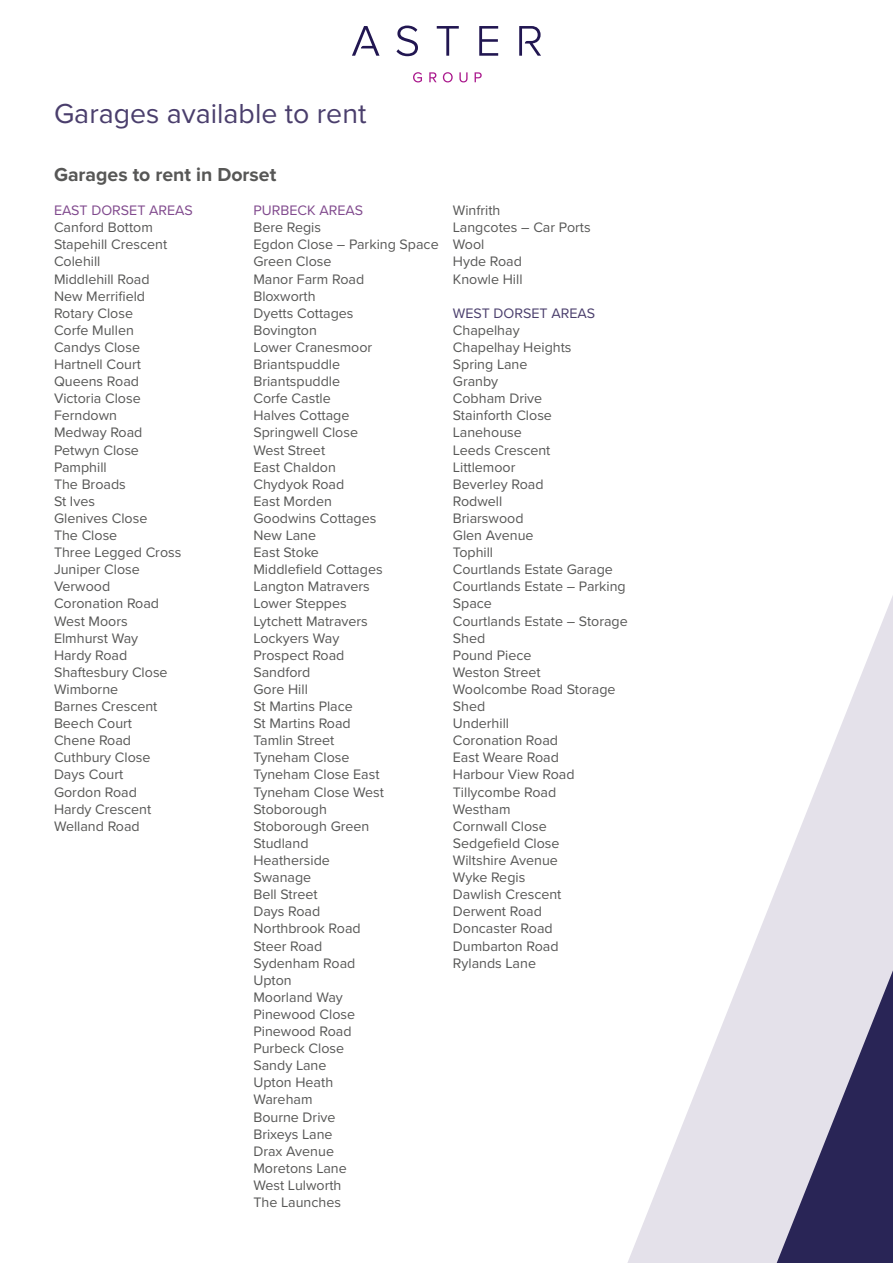
<style>
.page{position:relative;width:893px;height:1263px;background:#fff}
.page>*{position:absolute;margin:0;border:0;box-sizing:border-box;transform-origin:0 0}
.t1{font:28.5px "Proxima Nova";color:#4a3e6c}
.t2{font:700 19.5px "Proxima Nova";color:#575756}
.t3{font:14.25px/17.1px "Proxima Nova";color:#575756}
.t4{font:14.25px "Proxima Nova";color:#80498d}
.t5{font:14.25px "Proxima Nova";color:#4a3e6c}
</style>
<div class="page">
<svg style="left:627px;top:596px;width:266px;height:667px"></svg>
<svg style="left:770px;top:938px;width:123px;height:325px;background:#9592ac"></svg>
<svg style="left:413px;top:72px;width:9px;height:10px"></svg>
<svg style="left:429px;top:72px;width:8px;height:10px"></svg>
<svg style="left:443px;top:72px;width:10px;height:10px"></svg>
<svg style="left:459px;top:72px;width:9px;height:10px"></svg>
<svg style="left:475px;top:72px;width:7px;height:10px"></svg>
<svg style="left:396px;top:26px;width:22px;height:30px"></svg>
<svg style="left:437px;top:26px;width:22px;height:30px"></svg>
<svg style="left:479px;top:26px;width:19px;height:30px"></svg>
<svg style="left:519px;top:26px;width:22px;height:30px"></svg>
<svg style="left:352px;top:26px;width:27px;height:30px"></svg>
<h1 class="t1" style="left:54px;top:97px;width:314px">Garages available to rent</h1>
<h2 class="t2" style="left:54px;top:163px;width:224px">Garages to rent in Dorset</h2>
<p class="t4" style="left:54px;top:202px;width:140px">EAST DORSET AREAS</p>
<p class="t3" style="left:54px;top:219px;width:129px">Canford Bottom<br>Stapehill Crescent<br>Colehill<br>Middlehill Road<br>New Merrifield<br>Rotary Close<br>Corfe Mullen<br>Candys Close<br>Hartnell Court<br>Queens Road<br>Victoria Close<br>Ferndown<br>Medway Road<br>Petwyn Close<br>Pamphill<br>The Broads<br>St Ives<br>Glenives Close<br>The Close<br>Three Legged Cross<br>Juniper Close<br>Verwood<br>Coronation Road<br>West Moors<br>Elmhurst Way<br>Hardy Road<br>Shaftesbury Close<br>Wimborne<br>Barnes Crescent<br>Beech Court<br>Chene Road<br>Cuthbury Close<br>Days Court<br>Gordon Road<br>Hardy Crescent<br>Welland Road</p>
<p class="t4" style="left:253px;top:202px;width:111px">PURBECK AREAS</p>
<p class="t3" style="left:253px;top:219px;width:187px">Bere Regis<br>Egdon Close – Parking Space<br>Green Close<br>Manor Farm Road<br>Bloxworth<br>Dyetts Cottages<br>Bovington<br>Lower Cranesmoor<br>Briantspuddle<br>Briantspuddle<br>Corfe Castle<br>Halves Cottage<br>Springwell Close<br>West Street<br>East Chaldon<br>Chydyok Road<br>East Morden<br>Goodwins Cottages<br>New Lane<br>East Stoke<br>Middlefield Cottages<br>Langton Matravers<br>Lower Steppes<br>Lytchett Matravers<br>Lockyers Way<br>Prospect Road<br>Sandford<br>Gore Hill<br>St Martins Place<br>St Martins Road<br>Tamlin Street<br>Tyneham Close<br>Tyneham Close East<br>Tyneham Close West<br>Stoborough<br>Stoborough Green<br>Studland<br>Heatherside<br>Swanage<br>Bell Street<br>Days Road<br>Northbrook Road<br>Steer Road<br>Sydenham Road<br>Upton<br>Moorland Way<br>Pinewood Close<br>Pinewood Road<br>Purbeck Close<br>Sandy Lane<br>Upton Heath<br>Wareham<br>Bourne Drive<br>Brixeys Lane<br>Drax Avenue<br>Moretons Lane<br>West Lulworth<br>The Launches</p>
<p class="t3" style="left:453px;top:202px;width:139px">Winfrith<br>Langcotes – Car Ports<br>Wool<br>Hyde Road<br>Knowle Hill</p>
<p class="t5" style="left:453px;top:304px;width:144px">WEST DORSET AREAS</p>
<p class="t3" style="left:453px;top:322px;width:176px">Chapelhay<br>Chapelhay Heights<br>Spring Lane<br>Granby<br>Cobham Drive<br>Stainforth Close<br>Lanehouse<br>Leeds Crescent<br>Littlemoor<br>Beverley Road<br>Rodwell<br>Briarswood<br>Glen Avenue<br>Tophill<br>Courtlands Estate Garage<br>Courtlands Estate – Parking<br>Space<br>Courtlands Estate – Storage<br>Shed<br>Pound Piece<br>Weston Street<br>Woolcombe Road Storage<br>Shed<br>Underhill<br>Coronation Road<br>East Weare Road<br>Harbour View Road<br>Tillycombe Road<br>Westham<br>Cornwall Close<br>Sedgefield Close<br>Wiltshire Avenue<br>Wyke Regis<br>Dawlish Crescent<br>Derwent Road<br>Doncaster Road<br>Dumbarton Road<br>Rylands Lane</p>
</div>
